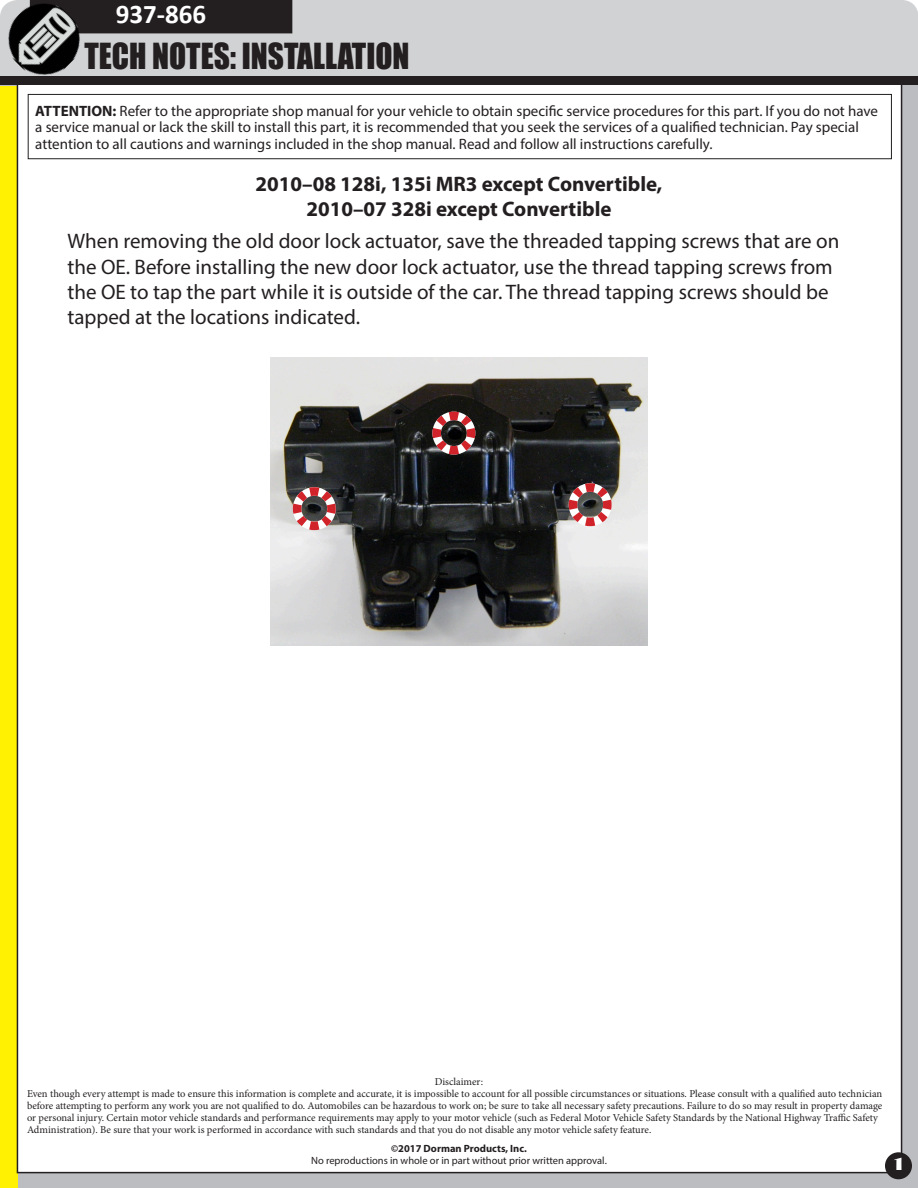
<style>
.page{position:relative;width:918px;height:1188px;background:#fff}
.page>*{position:absolute;margin:0;border:0;box-sizing:border-box;transform-origin:0 0}
.t1{font:33px "Impact";color:#231f20;scale:.95 1}
.t2{font:700 27px "Calibri";color:#fff}
.Content{font:21px/25.2px "Myriad Pro";color:#231f20}
.Make_Model_Year{font:700 21px/25.2px "Myriad Pro";color:#231f20;text-align:center}
.t3{font:18px "Broadway";color:#fff}
.t4{font:15px/16.5px "Myriad Pro";color:#231f20}
.t5{font:10.5px/12px "Minion Pro";letter-spacing:-.005em;color:#231f20}
.t6{font:10.5px "Myriad Pro";color:#231f20}
.t7{font:700 10.5px "Myriad Pro";color:#231f20}
.s1{font-weight:700}
</style>
<div class="page">
<div style="left:0;top:80px;width:918px;height:1108px;background:#bcbdc0"></div>
<div style="left:94px;top:1px;width:824px;height:76px;background:#d1d2d4"></div>
<div style="left:0;top:86px;width:18px;height:1102px;background:#fff101"></div>
<div style="left:94px;top:0;width:198px;height:33px;background:#231f20"></div>
<img style="left:0;top:0;width:94px;height:90px">
<div style="left:17px;top:82px;width:885px;height:1091px;background:#fff"></div>
<div style="left:0;top:77px;width:918px;height:8px;background:#231f20"></div>
<div style="left:885px;top:1152px;width:27px;height:27px;background:#231f20;border-radius:50%"></div>
<div style="left:28px;top:94px;width:864px;height:65px;border:1px solid #231f20"></div>
<img style="left:270px;top:358px;width:378px;height:288px">
<svg style="left:427px;top:406px;width:54px;height:54px;background:#5d4040"></svg>
<svg style="left:287px;top:482px;width:54px;height:54px;background:#977a7b"></svg>
<svg style="left:563px;top:478px;width:54px;height:54px;background:#987b7c"></svg>
<h2 class="t2" style="left:116px;top:-3px;width:92px">937-866</h2>
<h1 class="t1" style="left:84px;top:31px;width:344px">TECH NOTES: INSTALLATION</h1>
<p class="t4" style="left:35px;top:102px;width:844px"><span class="s1">ATTENTION:</span> Refer to the appropriate shop manual for your vehicle to obtain specific service procedures for this part. If you do not have a service manual or lack the skill to install this part, it is recommended that you seek the services of a qualified technician. Pay special attention to all cautions and warnings included in the shop manual. Read and follow all instructions carefully.</p>
<p class="Make_Model_Year" style="left:256px;top:171px;width:408px">2010–08 128i, 135i MR3 except Convertible,<br>2010–07 328i except Convertible</p>
<p class="Content" style="left:68px;top:228px;width:773px">When removing the old door lock actuator, save the threaded tapping screws that are on the OE. Before installing the new door lock actuator, use the thread tapping screws from the OE to tap the part while it is outside of the car. The thread tapping screws should be tapped at the locations indicated.</p>
<p class="t5" style="left:27px;top:1076px;width:857px;text-indent:408px">Disclaimer:<br>Even though every attempt is made to ensure this information is complete and accurate, it is impossible to account for all possible circumstances or situations. Please consult with a qualified auto technician before attempting to perform any work you are not qualified to do. Automobiles can be hazardous to work on; be sure to take all necessary safety precautions. Failure to do so may result in property damage or personal injury. Certain motor vehicle standards and performance requirements may apply to your motor vehicle (such as Federal Motor Vehicle Safety Standards by the National Highway Traffic Safety Administration). Be sure that your work is performed in accordance with such standards and that you do not disable any motor vehicle safety feature.</p>
<p class="t7" style="left:391px;top:1142px;width:137px">©2017 Dorman Products, Inc.</p>
<p class="t6" style="left:311px;top:1154px;width:297px">No reproductions in whole or in part without prior written approval.</p>
<p class="t3" style="left:893px;top:1153px;width:13px">1</p>
</div>
